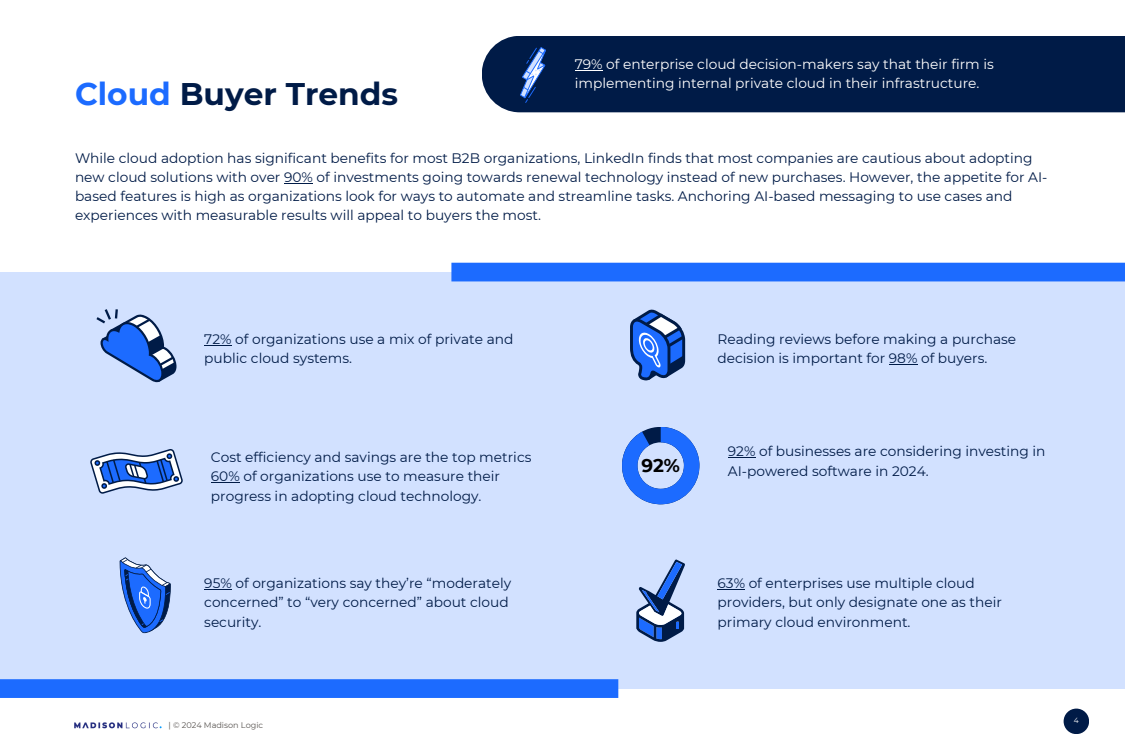
<style>
.page{position:relative;width:1125px;height:750px;background:#fff}
.page>*{position:absolute;margin:0;border:0;box-sizing:border-box;transform-origin:0 0}
.t1{font:700 31.25px "Montserrat";color:#001b47}
.t2{font:700 18.38px "Montserrat";color:#000}
.t3{font:13.75px/19.2px "Montserrat";color:#001b47}
.t4{font:13.75px/19.2px "Montserrat";color:#fff}
.t5{font:8.12px "Montserrat";color:#5a5653}
.t6{font:7.5px "Montserrat";color:#fff}
.s1{color:#1c6bff}
</style>
<div class="page">
<div style="left:0;top:272px;width:1125px;height:417px;background:#d2e1ff"></div>
<div style="left:1064px;top:709px;width:25px;height:25px;background:#001b47;border-radius:50%"></div>
<img style="left:75px;top:722px;width:87px;height:7px">
<svg style="left:630px;top:309px;width:55px;height:72px"></svg>
<svg style="left:90px;top:449px;width:93px;height:45px"></svg>
<div style="left:451px;top:263px;width:674px;height:18px;background:#1c6bff"></div>
<div style="left:0;top:679px;width:618px;height:19px;background:#1c6bff"></div>
<div style="left:482px;top:36px;width:643px;height:76px;background:#001b47"></div>
<svg style="left:520px;top:47px;width:26px;height:56px"></svg>
<svg style="left:96px;top:309px;width:81px;height:74px"></svg>
<svg style="left:120px;top:558px;width:51px;height:76px"></svg>
<svg style="left:636px;top:560px;width:49px;height:82px"></svg>
<svg style="left:622px;top:427px;width:77px;height:77px"></svg>
<svg style="left:284px;top:183px;width:29px;height:1px"></svg>
<svg style="left:204px;top:345px;width:28px;height:1px"></svg>
<svg style="left:211px;top:482px;width:29px;height:1px"></svg>
<svg style="left:204px;top:589px;width:28px;height:1px"></svg>
<svg style="left:889px;top:364px;width:28px;height:1px"></svg>
<svg style="left:728px;top:457px;width:27px;height:1px"></svg>
<svg style="left:718px;top:589px;width:27px;height:1px"></svg>
<svg style="left:575px;top:70px;width:28px;height:1px"></svg>
<p class="t1" style="left:75px;top:74px;width:325px"><span class="s1">Cloud</span> Buyer Trends</p>
<h2 class="t4" style="left:575px;top:54px;width:421px">79% of enterprise cloud decision-makers say that their firm is implementing internal private cloud in their infrastructure.</h2>
<p class="t3" style="left:75px;top:148px;width:974px">While cloud adoption has significant benefits for most B2B organizations, LinkedIn finds that most companies are cautious about adopting new cloud solutions with over 90% of investments going towards renewal technology instead of new purchases. However, the appetite for AI&shy;based features is high as organizations look for ways to automate and streamline tasks. Anchoring AI-based messaging to use cases and experiences with measurable results will appeal to buyers the most.</p>
<h2 class="t3" style="left:204px;top:329px;width:311px">72% of organizations use a mix of private and public cloud systems.</h2>
<p class="t3" style="left:211px;top:448px;width:322px">Cost efficiency and savings are the top metrics<br>60% of organizations use to measure their progress in adopting cloud technology.</p>
<h2 class="t3" style="left:204px;top:574px;width:308px">95% of organizations say they’re “moderately concerned” to “very concerned” about cloud security.</h2>
<h1 class="t5" style="left:168px;top:721px;width:96px">| © 2024 Madison Logic</h1>
<h2 class="t2" style="left:641px;top:454px;width:40px">92%</h2>
<p class="t3" style="left:718px;top:329px;width:300px">Reading reviews before making a purchase decision is important for 98% of buyers.</p>
<h2 class="t3" style="left:728px;top:442px;width:319px">92% of businesses are considering investing in<br>AI-powered software in 2024.</h2>
<p class="t3" style="left:718px;top:574px;width:286px">63% of enterprises use multiple cloud providers, but only designate one as their primary cloud environment.</p>
<h2 class="t6" style="left:1074px;top:716px;width:6px">4</h2>
</div>
